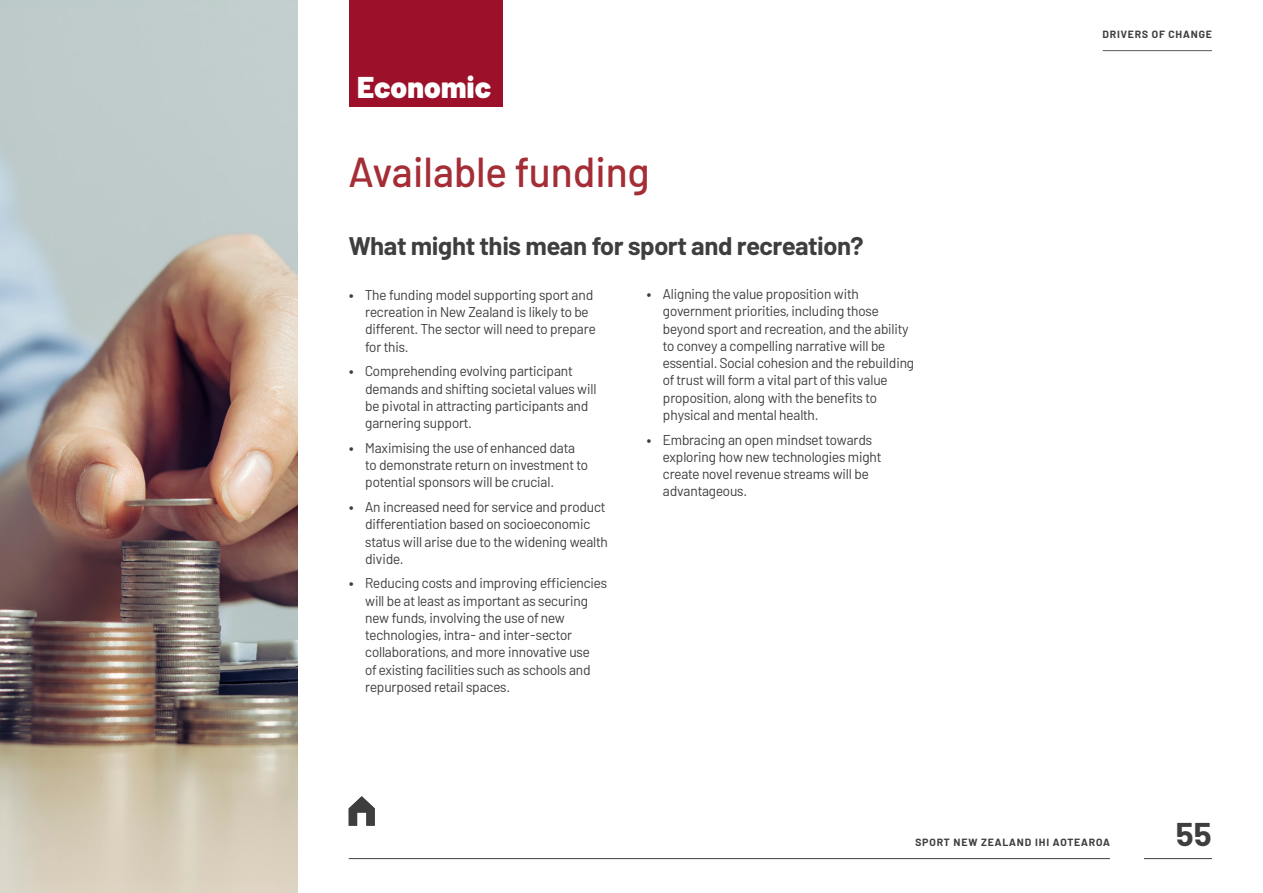
<style>
.page{position:relative;width:1263px;height:893px;background:#fff}
.page>*{position:absolute;margin:0;border:0;box-sizing:border-box;transform-origin:0 0}
.Barlow_Text_Bold_GREY{font:500 42px "Barlow";color:#a42d36}
.t1{font:700 33px "Barlow";color:#3e3e3f}
.t2{font:900 30px "Barlow";letter-spacing:.005em;color:#fff}
._2ND_HEAD_Question{font:700 25.5px "Barlow";letter-spacing:-.015em;color:#3e3e3f}
.t3{font:14.25px/17.2px "Barlow";letter-spacing:-.01em;color:#3e3e3f}
.t4{font:700 10.5px "Barlow";letter-spacing:.08em;color:#3e3e3f}
.s1{font-weight:700}
</style>
<div class="page">
<div style="left:349px;top:0;width:153px;height:106px;background:#9c1129"></div>
<img style="left:0;top:0;width:298px;height:893px">
<hr style="left:349px;top:858px;width:761px;height:1px;background:#3e3e3f">
<hr style="left:1144px;top:858px;width:68px;height:1px;background:#3e3e3f">
<hr style="left:1103px;top:50px;width:109px;height:1px;background:#57585a">
<svg style="left:349px;top:796px;width:26px;height:30px"></svg>
<h3 class="t2" style="left:357px;top:64px;width:135px">Economic</h3>
<p class="Barlow_Text_Bold_GREY" style="left:349px;top:141px;width:303px">Available funding</p>
<p class="_2ND_HEAD_Question" style="left:349px;top:227px;width:516px">What might this mean for sport and recreation?</p>
<p class="t3" style="left:663px;top:284px;width:253px;text-indent:-17px"><span class="s1">•</span> Aligning the value proposition with government priorities, including those beyond sport and recreation, and the ability to convey a compelling narrative will be essential. Social cohesion and the rebuilding of trust will form a vital part of this value proposition, along with the benefits to physical and mental health.</p>
<p class="t3" style="left:663px;top:430px;width:220px;text-indent:-17px"><span class="s1">•</span> Embracing an open mindset towards exploring how new technologies might create novel revenue streams will be advantageous.</p>
<p class="t3" style="left:365px;top:285px;width:232px;text-indent:-17px"><span class="s1">•</span> The funding model supporting sport and recreation in New Zealand is likely to be different. The sector will need to prepare for this.</p>
<p class="t3" style="left:365px;top:361px;width:233px;text-indent:-17px"><span class="s1">•</span> Comprehending evolving participant demands and shifting societal values will be pivotal in attracting participants and garnering support.</p>
<p class="t3" style="left:365px;top:438px;width:224px;text-indent:-17px"><span class="s1">•</span> Maximising the use of enhanced data to demonstrate return on investment to potential sponsors will be crucial.</p>
<p class="t3" style="left:365px;top:497px;width:244px;text-indent:-17px"><span class="s1">•</span> An increased need for service and product differentiation based on socioeconomic status will arise due to the widening wealth divide.</p>
<p class="t3" style="left:365px;top:574px;width:243px;text-indent:-17px"><span class="s1">•</span> Reducing costs and improving efficiencies will be at least as important as securing new funds, involving the use of new technologies, intra- and inter-sector collaborations, and more innovative use<br>of existing facilities such as schools and repurposed retail spaces.</p>
<p class="t4" style="left:1102px;top:27px;width:111px">DRIVERS OF CHANGE</p>
<p class="t4" style="left:915px;top:835px;width:196px">SPORT NEW ZEALAND IHI AOTEAROA</p>
<h2 class="t1" style="left:1176px;top:810px;width:37px">55</h2>
</div>
